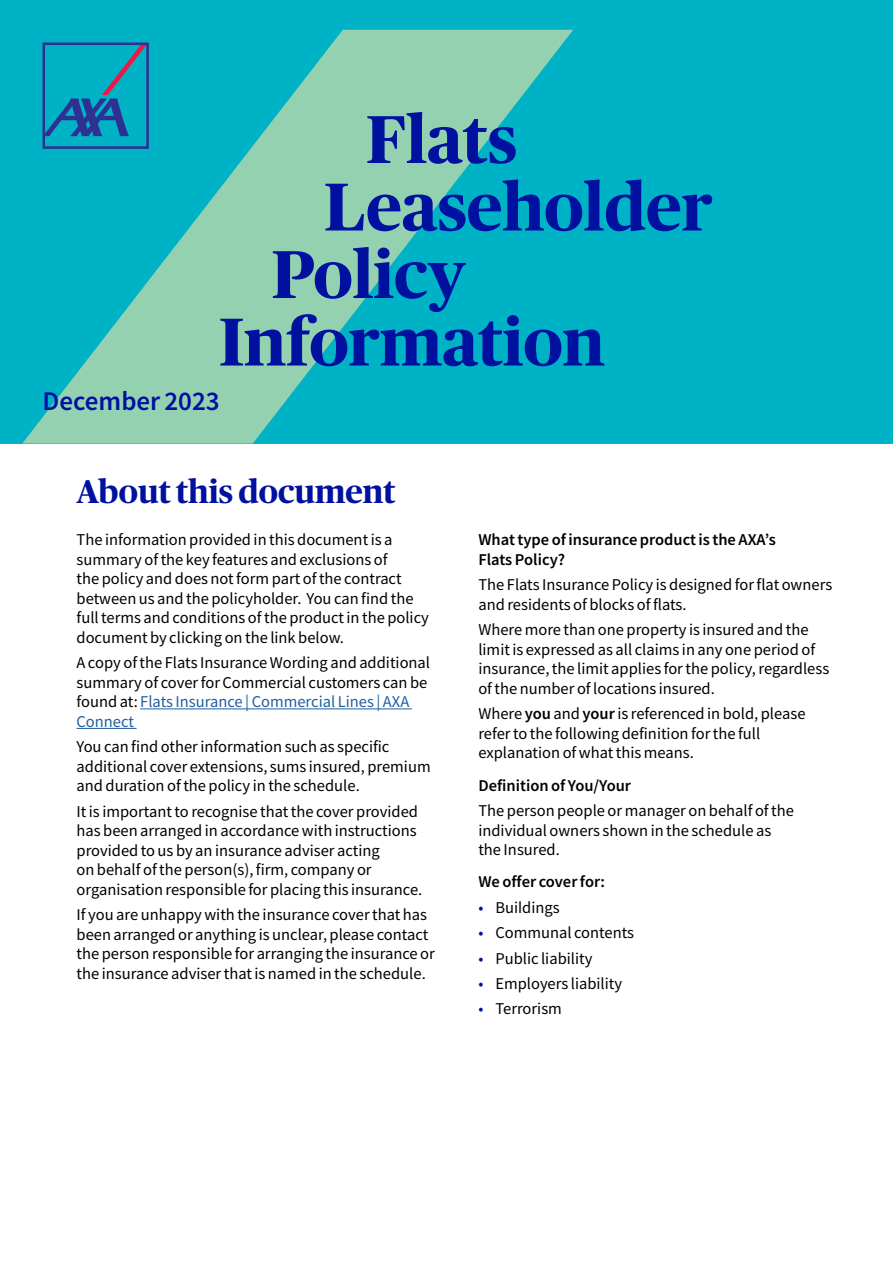
<style>
.page{position:relative;width:893px;height:1263px;background:#fff}
.page>*{position:absolute;margin:0;border:0;box-sizing:border-box;transform-origin:0 0}
.t1{font:700 67.5px "Publico Headline";color:#00109f}
.t2{font:700 33px "Publico Headline";color:#00109f}
.t3{font:600 27px "Source Sans Pro";color:#00109f}
.t4{font:16.5px/19.5px "Source Sans Pro";color:#000}
.t5{font:600 16.5px/19.5px "Source Sans Pro";color:#000}
.s1{color:#215e9e}
.s2{font-weight:600}
.s3{color:#00109f}
</style>
<div class="page">
<div style="left:0;top:0;width:893px;height:443px;background:#00b2c5"></div>
<hr style="left:140px;top:708px;width:272px;height:1px;background:#215e9e">
<hr style="left:77px;top:728px;width:60px;height:1px;background:#215e9e">
<svg style="left:23px;top:30px;width:550px;height:413px"></svg>
<h1 class="t1" style="left:366px;top:91px;width:152px">Flats</h1>
<h1 class="t1" style="left:324px;top:158px;width:390px">Leaseholder</h1>
<h1 class="t1" style="left:272px;top:226px;width:195px">Policy</h1>
<h1 class="t1" style="left:219px;top:293px;width:387px">Information</h1>
<h3 class="t3" style="left:43px;top:383px;width:179px">December 2023</h3>
<h2 class="t2" style="left:77px;top:467px;width:321px">About this document</h2>
<p class="t4" style="left:77px;top:530px;width:354px">The information provided in this document is a summary of the key features and exclusions of<br>the policy and does not form part of the contract between us and the policyholder. You can find the full terms and conditions of the product in the policy document by clicking on the link below.</p>
<p class="t4" style="left:77px;top:653px;width:355px">A copy of the Flats Insurance Wording and additional summary of cover for Commercial customers can be found at: <span class="s1">Flats Insurance | Commercial Lines | AXA Connect</span></p>
<p class="t4" style="left:77px;top:737px;width:356px">You can find other information such as specific additional cover extensions, sums insured, premium and duration of the policy in the schedule.</p>
<p class="t4" style="left:77px;top:801px;width:347px">It is important to recognise that the cover provided has been arranged in accordance with instructions provided to us by an insurance adviser acting<br>on behalf of the person(s), firm, company or organisation responsible for placing this insurance.</p>
<p class="t4" style="left:77px;top:905px;width:360px">If you are unhappy with the insurance cover that has been arranged or anything is unclear, please contact the person responsible for arranging the insurance or the insurance adviser that is named in the schedule.</p>
<p class="t5" style="left:478px;top:530px;width:299px">What type of insurance product is the AXA’s<br>Flats Policy?</p>
<p class="t4" style="left:478px;top:575px;width:355px">The Flats Insurance Policy is designed for flat owners and residents of blocks of flats.</p>
<p class="t4" style="left:478px;top:620px;width:352px">Where more than one property is insured and the limit is expressed as all claims in any one period of insurance, the limit applies for the policy, regardless of the number of locations insured.</p>
<p class="t4" style="left:478px;top:704px;width:329px">Where <span class="s2">you</span> and <span class="s2">your</span> is referenced in bold, please refer to the following definition for the full explanation of what this means.</p>
<p class="t5" style="left:478px;top:775px;width:154px">Definition of You/Your</p>
<p class="t4" style="left:478px;top:801px;width:317px">The person people or manager on behalf of the individual owners shown in the schedule as the Insured.</p>
<p class="t5" style="left:478px;top:872px;width:128px">We offer cover for:</p>
<p class="t4" style="left:478px;top:897px;width:83px"><span class="s3">•</span> Buildings</p>
<p class="t4" style="left:478px;top:923px;width:157px"><span class="s3">•</span> Communal contents</p>
<p class="t4" style="left:478px;top:948px;width:116px"><span class="s3">•</span> Public liability</p>
<p class="t4" style="left:478px;top:974px;width:145px"><span class="s3">•</span> Employers liability</p>
<p class="t4" style="left:478px;top:998px;width:85px"><span class="s3">•</span> Terrorism</p>
</div>
